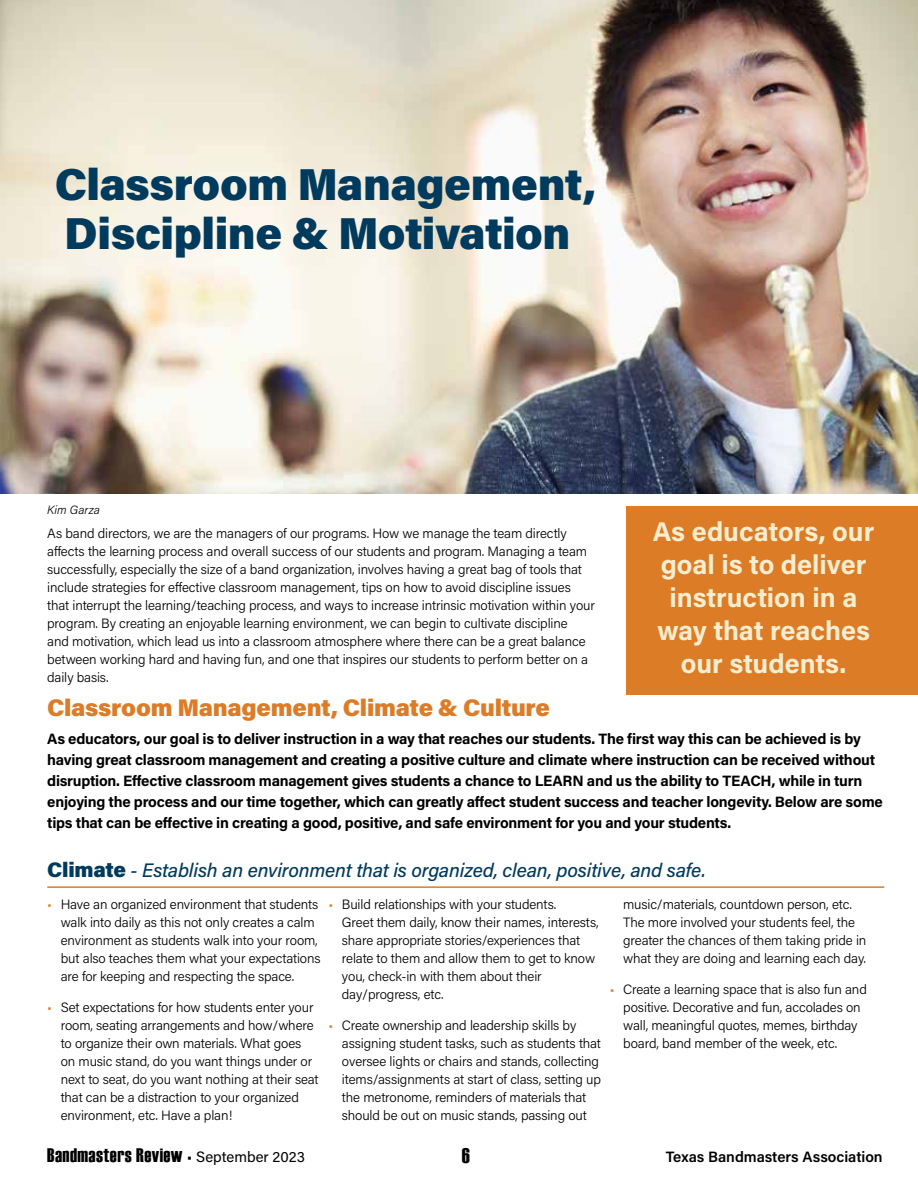
<style>
.page{position:relative;width:918px;height:1188px;background:#fff}
.page>*{position:absolute;margin:0;border:0;box-sizing:border-box;transform-origin:0 0}
.t1{font:900 44.7px/49.2px "Acumin Pro";letter-spacing:-.01em;color:#003a5d}
.t2{font:700 27px/33px "Acumin Pro";color:#f7edcf;text-align:center}
.t3{font:900 24px "Acumin Pro";letter-spacing:-.01em;color:#dc7c27}
.t4{font:21px "Haettenschweiler";color:#000}
.t5{font:italic 500 19.5px "Acumin Pro";letter-spacing:-.01em;color:#003a5d}
.t6{font:19.5px "Haettenschweiler";letter-spacing:.025em;color:#000}
.t7{font:700 15px/21px "Acumin Pro";letter-spacing:-.015em;color:#000}
.t8{font:600 15px "Acumin Pro";color:#000}
.t9{font:300 13.5px/18px "Acumin Pro";letter-spacing:-.01em;color:#000}
.t10{font:italic 300 12px "Acumin Pro";letter-spacing:.005em;color:#000}
.s1{font-weight:900;font-style:normal;font-size:21px}
.s2{color:#dc7c27}
.s3{font-family:"Acumin Pro";font-size:15px}
</style>
<div class="page">
<div style="left:626px;top:506px;width:292px;height:188px;background:#dc7c27"></div>
<img style="left:0;top:0;width:918px;height:494px">
<hr style="left:47px;top:886px;width:837px;height:2px;background:#dc7c27">
<h1 class="t1" style="left:55px;top:157px;width:543px">Classroom Management,<br>Discipline &amp; Motivation</h1>
<p class="t10" style="left:47px;top:501px;width:54px">Kim Garza</p>
<p class="t9" style="left:47px;top:524px;width:549px">As band directors, we are the managers of our programs. How we manage the team directly affects the learning process and overall success of our students and program. Managing a team successfully, especially the size of a band organization, involves having a great bag of tools that include strategies for effective classroom management, tips on how to avoid discipline issues that interrupt the learning/teaching process, and ways to increase intrinsic motivation within your program. By creating an enjoyable learning environment, we can begin to cultivate discipline<br>and motivation, which lead us into a classroom atmosphere where there can be a great balance between working hard and having fun, and one that inspires our students to perform better on a daily basis.</p>
<h3 class="t3" style="left:47px;top:691px;width:504px">Classroom Management, Climate &amp; Culture</h3>
<p class="t7" style="left:47px;top:727px;width:837px">As educators, our goal is to deliver instruction in a way that reaches our students. The first way this can be achieved is by having great classroom management and creating a positive culture and climate where instruction can be received without disruption. Effective classroom management gives students a chance to LEARN and us the ability to TEACH, while in turn enjoying the process and our time together, which can greatly affect student success and teacher longevity. Below are some tips that can be effective in creating a good, positive, and safe environment for you and your students.</p>
<h2 class="t2" style="left:653px;top:514px;width:223px">As educators, our goal is to deliver instruction in a way that reaches our students.</h2>
<h3 class="t5" style="left:47px;top:857px;width:660px"><span class="s1">Climate</span> - Establish an environment that is organized, clean, positive, and safe.</h3>
<p class="t9" style="left:61px;top:895px;width:261px;text-indent:-14px"><span class="s2">•</span> Have an organized environment that students walk into daily as this not only creates a calm environment as students walk into your room, but also teaches them what your expectations are for keeping and respecting the space.</p>
<p class="t9" style="left:61px;top:998px;width:259px;text-indent:-14px"><span class="s2">•</span> Set expectations for how students enter your room, seating arrangements and how/where to organize their own materials. What goes on music stand, do you want things under or next to seat, do you want nothing at their seat that can be a distraction to your organized environment, etc. Have a plan!</p>
<p class="t9" style="left:623px;top:895px;width:245px">music/materials, countdown person, etc.<br>The more involved your students feel, the greater the chances of them taking pride in what they are doing and learning each day.</p>
<p class="t9" style="left:623px;top:980px;width:245px;text-indent:-14px"><span class="s2">•</span> Create a learning space that is also fun and positive. Decorative and fun, accolades on wall, meaningful quotes, memes, birthday board, band member of the week, etc.</p>
<p class="t9" style="left:342px;top:895px;width:258px;text-indent:-14px"><span class="s2">•</span> Build relationships with your students.<br>Greet them daily, know their names, interests, share appropriate stories/experiences that relate to them and allow them to get to know you, check-in with them about their day/progress, etc.</p>
<p class="t9" style="left:342px;top:1016px;width:261px;text-indent:-14px"><span class="s2">•</span> Create ownership and leadership skills by assigning student tasks, such as students that oversee lights or chairs and stands, collecting items/assignments at start of class, setting up the metronome, reminders of materials that should be out on music stands, passing out</p>
<h3 class="t6" style="left:47px;top:1144px;width:259px">Bandmasters Review <span class="s3">• September 2023</span></h3>
<h3 class="t4" style="left:462px;top:1144px;width:9px">6</h3>
<p class="t8" style="left:666px;top:1146px;width:218px">Texas Bandmasters Association</p>
</div>
